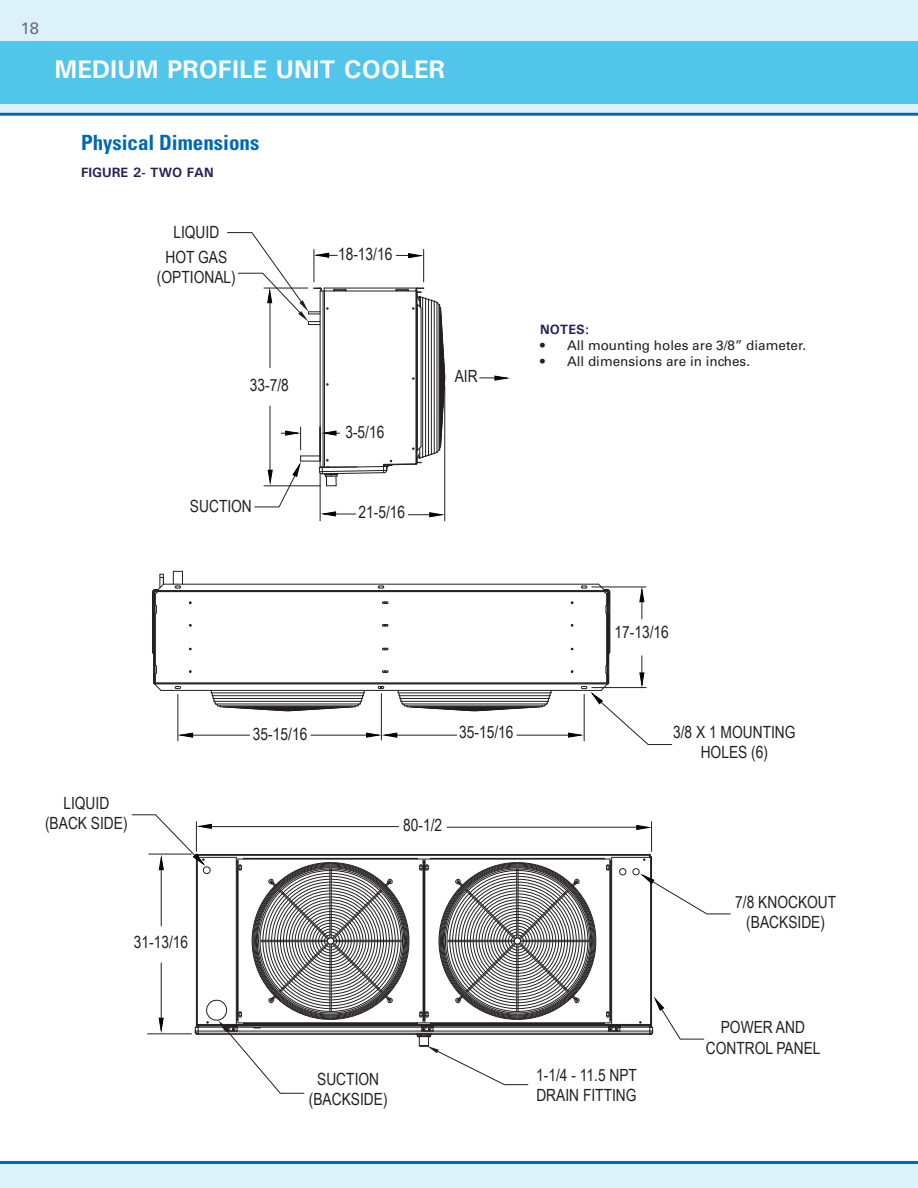
<style>
.page{position:relative;width:918px;height:1188px;background:#fff}
.page>*{position:absolute;margin:0;border:0;box-sizing:border-box;transform-origin:0 0}
.t1{font:700 25.5px "Univers";color:#fff}
.J_sub{font:700 condensed 21px "Univers LT Std";color:#0168b3}
.t2{font:16.8px/20.1px "Arial Narrow";color:#231f20;text-align:center}
.t3{font:16.5px "Univers";color:#6c6d70}
.t4{font:13.5px "Univers";color:#231f20}
.J_sub_sub{font:700 13.5px "Univers";color:#25225b}
</style>
<div class="page">
<div style="left:0;top:0;width:918px;height:112px;background:#ddf1fa"></div>
<div style="left:0;top:41px;width:918px;height:63px;background:#51c5ea"></div>
<hr style="left:0;top:113px;width:918px;height:3px;background:#0168b3">
<div style="left:0;top:1164px;width:918px;height:24px;background:#ddf1fa"></div>
<hr style="left:0;top:1161px;width:918px;height:3px;background:#0168b3">
<svg style="left:131px;top:814px;width:600px;height:280px"></svg>
<hr style="left:177px;top:694px;width:1px;height:47px;background:#231f20">
<hr style="left:187px;top:735px;width:63px;height:1px;background:#231f20">
<hr style="left:311px;top:735px;width:61px;height:1px;background:#231f20">
<hr style="left:381px;top:694px;width:1px;height:46px;background:#231f20">
<hr style="left:390px;top:735px;width:67px;height:1px;background:#231f20">
<hr style="left:517px;top:735px;width:58px;height:1px;background:#231f20">
<hr style="left:592px;top:587px;width:54px;height:1px;background:#231f20">
<hr style="left:152px;top:592px;width:1px;height:60px;background:#231f20">
<hr style="left:153px;top:594px;width:1px;height:89px;background:#231f20">
<hr style="left:154px;top:592px;width:1px;height:91px;background:#231f20">
<hr style="left:155px;top:614px;width:1px;height:51px;background:#231f20">
<hr style="left:161px;top:690px;width:440px;height:1px;background:#231f20">
<hr style="left:155px;top:684px;width:453px;height:1px;background:#231f20">
<hr style="left:155px;top:683px;width:452px;height:1px;background:#231f20">
<hr style="left:158px;top:591px;width:446px;height:1px;background:#231f20">
<hr style="left:157px;top:590px;width:447px;height:1px;background:#231f20">
<hr style="left:163px;top:584px;width:436px;height:1px;background:#231f20">
<hr style="left:606px;top:614px;width:1px;height:51px;background:#231f20">
<hr style="left:607px;top:615px;width:1px;height:37px;background:#231f20">
<hr style="left:608px;top:594px;width:1px;height:89px;background:#231f20">
<hr style="left:609px;top:592px;width:1px;height:60px;background:#231f20">
<svg style="left:174px;top:686px;width:8px;height:4px"></svg>
<svg style="left:210px;top:689px;width:156px;height:22px"></svg>
<svg style="left:173px;top:571px;width:10px;height:18px"></svg>
<svg style="left:377px;top:686px;width:8px;height:4px"></svg>
<svg style="left:382px;top:670px;width:7px;height:3px"></svg>
<svg style="left:382px;top:601px;width:7px;height:3px"></svg>
<svg style="left:382px;top:624px;width:7px;height:3px"></svg>
<svg style="left:382px;top:647px;width:7px;height:4px"></svg>
<svg style="left:397px;top:689px;width:155px;height:22px"></svg>
<svg style="left:377px;top:585px;width:8px;height:4px"></svg>
<svg style="left:581px;top:585px;width:7px;height:4px"></svg>
<svg style="left:152px;top:574px;width:13px;height:42px"></svg>
<svg style="left:152px;top:651px;width:10px;height:40px"></svg>
<svg style="left:597px;top:583px;width:14px;height:33px"></svg>
<svg style="left:177px;top:732px;width:17px;height:6px"></svg>
<svg style="left:365px;top:732px;width:33px;height:6px"></svg>
<svg style="left:568px;top:647px;width:105px;height:98px"></svg>
<svg style="left:639px;top:586px;width:6px;height:33px"></svg>
<hr style="left:320px;top:473px;width:1px;height:48px;background:#231f20">
<hr style="left:444px;top:385px;width:1px;height:136px;background:#231f20">
<svg style="left:227px;top:232px;width:219px;height:286px"></svg>
<svg style="left:480px;top:375px;width:30px;height:6px"></svg>
<p class="t3" style="left:21px;top:18px;width:20px">18</p>
<h1 class="t1" style="left:54px;top:53px;width:392px">MEDIUM PROFILE UNIT COOLER</h1>
<p class="J_sub" style="left:81px;top:130px;width:180px">Physical Dimensions</p>
<p class="J_sub_sub" style="left:81px;top:163px;width:134px">FIGURE 2- TWO FAN</p>
<p class="t2" style="left:165px;top:219px;width:63px;line-height:25.3px">LIQUID<br>HOT GAS</p>
<p class="t2" style="left:157px;top:267px;width:80px">(OPTIONAL)</p>
<p class="t2" style="left:338px;top:244px;width:56px">18-13/16</p>
<p class="t2" style="left:250px;top:375px;width:41px">33-7/8</p>
<p class="t2" style="left:190px;top:495px;width:63px">SUCTION</p>
<p class="t2" style="left:345px;top:422px;width:41px">3-5/16</p>
<p class="t2" style="left:358px;top:502px;width:48px">21-5/16</p>
<p class="t2" style="left:455px;top:366px;width:24px">AIR</p>
<p class="J_sub_sub" style="left:540px;top:321px;width:51px">NOTES:</p>
<p class="t4" style="left:540px;top:337px;width:268px">• All mounting holes are 3/8” diameter.</p>
<p class="t4" style="left:540px;top:353px;width:212px">• All dimensions are in inches.</p>
<p class="t2" style="left:615px;top:621px;width:56px">17-13/16</p>
<p class="t2" style="left:253px;top:723px;width:56px">35-15/16</p>
<p class="t2" style="left:459px;top:722px;width:56px">35-15/16</p>
<p class="t2" style="left:673px;top:721px;width:124px">3/8 X 1 MOUNTING<br>HOLES (6)</p>
<p class="t2" style="left:45px;top:793px;width:84px">LIQUID (BACK SIDE)</p>
<p class="t2" style="left:134px;top:932px;width:56px">31-13/16</p>
<p class="t2" style="left:403px;top:814px;width:41px">80-1/2</p>
<p class="t2" style="left:309px;top:1069px;width:80px">SUCTION (BACKSIDE)</p>
<p class="t2" style="left:536px;top:1064px;width:102px;text-align:left">1-1/4 - 11.5 NPT<br>DRAIN FITTING</p>
<p class="t2" style="left:735px;top:892px;width:103px">7/8 KNOCKOUT (BACKSIDE)</p>
<p class="t2" style="left:706px;top:1017px;width:116px">POWER AND<br>CONTROL PANEL</p>
</div>
